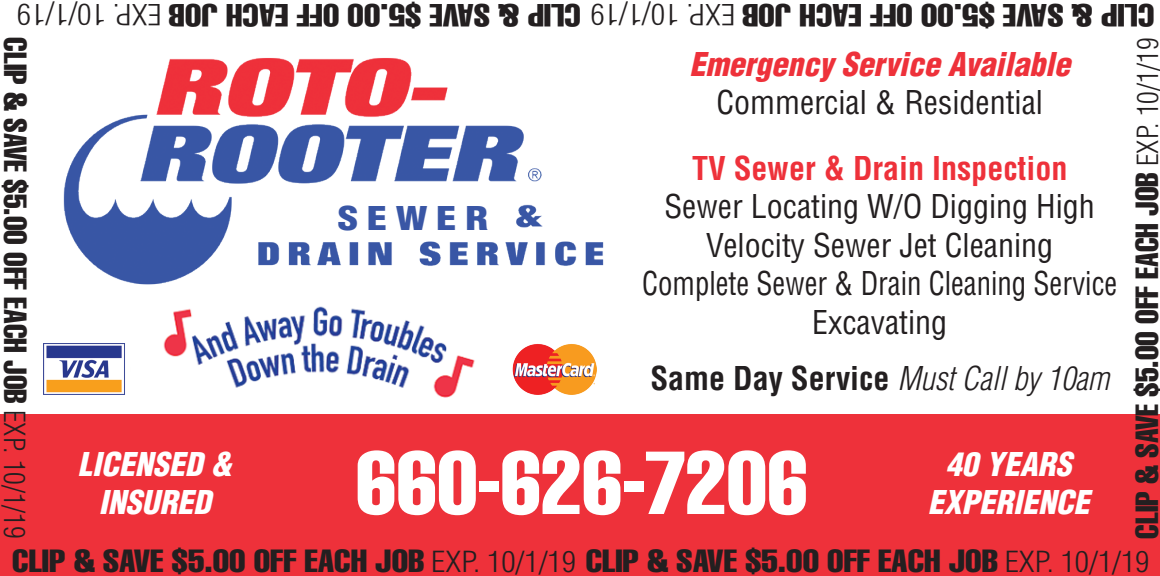
<style>
.page{position:relative;width:1160px;height:576px;background:#fff}
.page>*{position:absolute;margin:0;border:0;box-sizing:border-box;transform-origin:0 0}
.t1{font:extra-condensed 87.6px "Helvetica";color:#fff}
.t2{font:condensed 32px/38.4px "Helvetica";color:#231f20;text-align:center}
.t3{font:italic 900 condensed 32px/38.4px "Helvetica";color:#fff;text-align:center}
.t4{font:700 condensed 32px "Helvetica";color:#231f20}
.t5{font:italic 900 condensed 32px "Helvetica";color:#ee313a}
.t6{font:700 condensed 32px "Helvetica";color:#ee313a}
.t7{font:900 condensed 32px "Helvetica";letter-spacing:.21em;color:#3956a5;scale:1.28 1}
.t8{font:extra-condensed 31.6px "Helvetica";color:#231f20;scale:1.12 1}
.t9{font:extra-condensed 31.6px "Helvetica";color:#231f20}
.t10{font:300 condensed 28.4px "Helvetica";color:#231f20;scale:1.12 1}
.s1{font-weight:300;font-stretch:condensed;font-size:28.4px}
.s2{font-weight:300;font-style:italic}
</style>
<div class="page">
<div style="left:0;top:415px;width:1159px;height:161px;background:#ee313a"></div>
<img style="left:63px;top:58px;width:541px;height:227px">
<img style="left:163px;top:306px;width:312px;height:92px">
<img style="left:44px;top:343px;width:81px;height:52px">
<img style="left:512px;top:343px;width:84px;height:52px">
<div style="left:252px;top:199px;width:252px;height:32px;background:#fff"></div>
<p class="t10" style="left:162px;top:32px;width:131px;rotate:-180deg">EXP. 10/1/19</p>
<p class="t8" style="left:580px;top:35px;width:369px;rotate:-180deg">CLIP &amp; SAVE $5.00 OFF EACH JOB</p>
<p class="t10" style="left:735px;top:32px;width:131px;rotate:-180deg">EXP. 10/1/19</p>
<p class="t8" style="left:1154px;top:35px;width:369px;rotate:-180deg">CLIP &amp; SAVE $5.00 OFF EACH JOB</p>
<p class="t9" style="left:35px;top:37px;width:503px;rotate:90deg">CLIP &amp; SAVE $5.00 OFF EACH JOB <span class="s1">EXP. 10/1/19</span></p>
<p class="t9" style="left:1126px;top:539px;width:503px;rotate:-90deg">CLIP &amp; SAVE $5.00 OFF EACH JOB <span class="s1">EXP. 10/1/19</span></p>
<p class="t5" style="left:689px;top:44px;width:382px">Emergency Service Available</p>
<p class="t2" style="left:716px;top:83px;width:328px">Commercial &amp; Residential</p>
<p class="t6" style="left:692px;top:148px;width:377px">TV Sewer &amp; Drain Inspection</p>
<p class="t2" style="left:642px;top:187px;width:476px">Sewer Locating W/O Digging High<br>Velocity Sewer Jet Cleaning<br>Complete Sewer &amp; Drain Cleaning Service<br>Excavating</p>
<p class="t4" style="left:650px;top:358px;width:460px">Same Day Service <span class="s2">Must Call by 10am</span></p>
<p class="t7" style="left:338px;top:198px;width:119px">SEWER</p>
<h1 class="t1" style="left:355px;top:427px;width:453px">660-626-7206</h1>
<p class="t3" style="left:78px;top:444px;width:155px">LICENSED &amp;<br>INSURED</p>
<p class="t3" style="left:927px;top:444px;width:163px">40 YEARS<br>EXPERIENCE</p>
<p class="t8" style="left:12px;top:541px;width:1016px">CLIP &amp; SAVE $5.00 OFF EACH JOB <span class="s1">EXP. 10/1/19</span> CLIP &amp; SAVE $5.00 OFF EACH JOB <span class="s1">EXP. 10/1/19</span></p>
</div>
